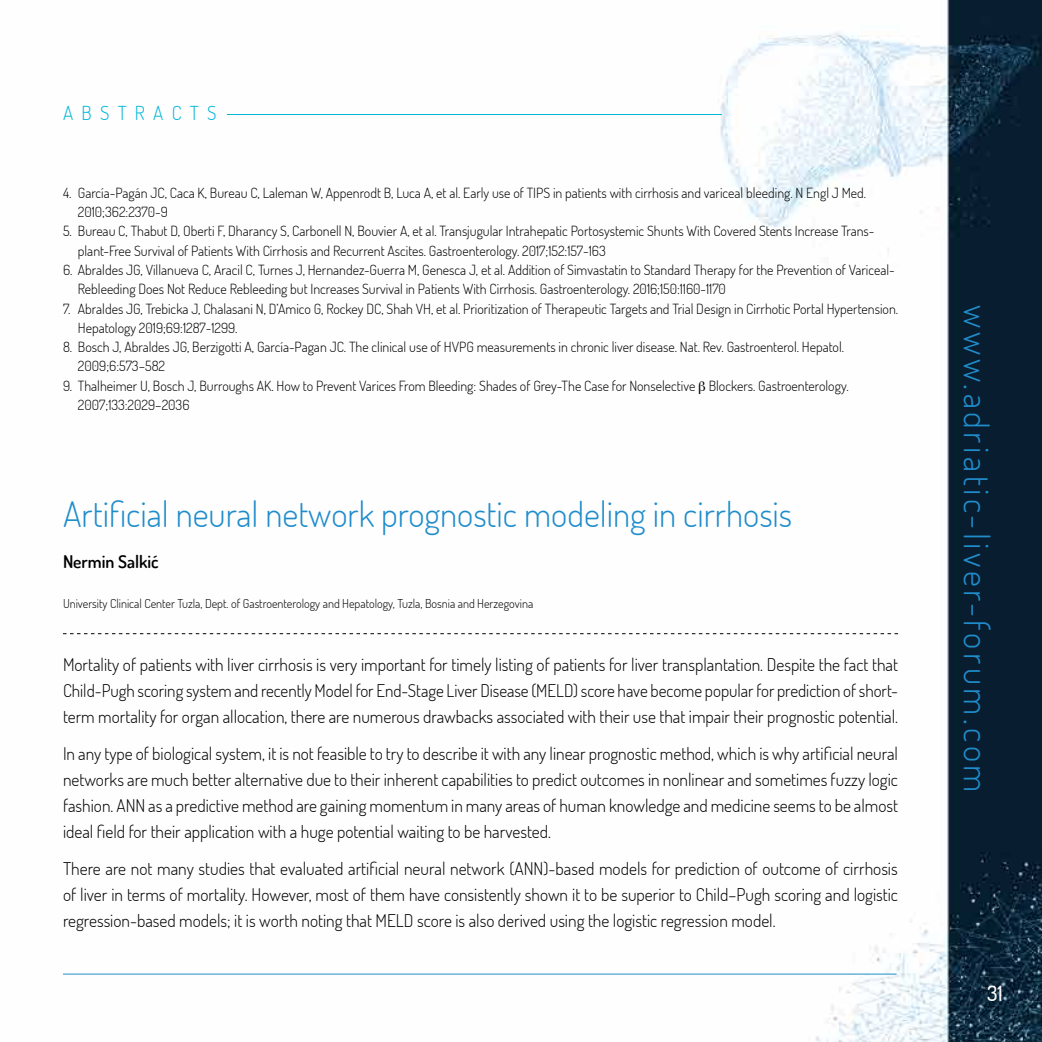
<style>
.page{position:relative;width:1042px;height:1042px;background:#fff}
.page>*{position:absolute;margin:0;border:0;box-sizing:border-box;transform-origin:0 0}
.t1{font:300 35px "Dosis";color:#208dcb}
.t2{font:300 35px "Dosis";letter-spacing:.1em;color:#208dcb}
.t3{font:500 21px "Dosis";color:#fff}
.t4{font:300 19.25px "Dosis";letter-spacing:.43em;color:#00b6d9}
.t5{font:300 17.5px/26.2px "Dosis";color:#000;text-align:justify}
.t6{font:600 17.5px "Dosis";color:#000}
.t7{font:300 14px/19.2px "Dosis";color:#000}
.t8{font:300 12.25px "Dosis";color:#000}
</style>
<div class="page">
<img style="left:63px;top:0;width:979px;height:1042px">
<hr style="left:63px;top:974px;width:833px;height:1px;background:#208dcb">
<hr style="left:227px;top:114px;width:495px;height:1px;background:#00b6d9">
<svg style="left:63px;top:633px;width:835px;height:1px"></svg>
<svg style="left:699px;top:381px;width:6px;height:12px"></svg>
<h3 class="t4" style="left:63px;top:100px;width:155px">ABSTRACTS</h3>
<p class="t7" style="left:78px;top:183px;width:790px;text-indent:-15px">4. García-Pagán JC, Caca K, Bureau C, Laleman W, Appenrodt B, Luca A, et al. Early use of TIPS in patients with cirrhosis and variceal bleeding. N Engl J Med.<br>2010;362:2370-9</p>
<p class="t7" style="left:78px;top:221px;width:798px;text-indent:-15px">5. Bureau C, Thabut D, Oberti F, Dharancy S, Carbonell N, Bouvier A, et al. Transjugular Intrahepatic Portosystemic Shunts With Covered Stents Increase Trans&shy;plant-Free Survival of Patients With Cirrhosis and Recurrent Ascites. Gastroenterology. 2017;152:157-163</p>
<p class="t7" style="left:78px;top:260px;width:818px;text-indent:-15px">6. Abraldes JG, Villanueva C, Aracil C, Turnes J, Hernandez-Guerra M, Genesca J, et al. Addition of Simvastatin to Standard Therapy for the Prevention of Variceal-<br>Rebleeding Does Not Reduce Rebleeding but Increases Survival in Patients With Cirrhosis. Gastroenterology. 2016;150:1160-1170</p>
<p class="t7" style="left:78px;top:298px;width:822px;text-indent:-15px">7. Abraldes JG, Trebicka J, Chalasani N, D’Amico G, Rockey DC, Shah VH, et al. Prioritization of Therapeutic Targets and Trial Design in Cirrhotic Portal Hypertension.<br>Hepatology 2019;69:1287-1299.</p>
<p class="t7" style="left:78px;top:337px;width:768px;text-indent:-15px">8. Bosch J, Abraldes JG, Berzigotti A, García-Pagan JC. The clinical use of HVPG measurements in chronic liver disease. Nat. Rev. Gastroenterol. Hepatol.<br>2009;6:573–582</p>
<p class="t7" style="left:78px;top:375px;width:772px;text-indent:-15px">9. Thalheimer U, Bosch J, Burroughs AK. How to Prevent Varices From Bleeding: Shades of Grey-The Case for Nonselective Blockers. Gastroenterology.<br>2007;133:2029–2036</p>
<h1 class="t1" style="left:63px;top:491px;width:731px">Artificial neural network prognostic modeling in cirrhosis</h1>
<p class="t6" style="left:63px;top:550px;width:97px">Nermin Salkić</p>
<p class="t8" style="left:63px;top:596px;width:472px">University Clinical Center Tuzla, Dept. of Gastroenterology and Hepatology, Tuzla, Bosnia and Herzegovina</p>
<p class="t5" style="left:63px;top:651px;width:836px">Mortality of patients with liver cirrhosis is very important for timely listing of patients for liver transplantation. Despite the fact that Child-Pugh scoring system and recently Model for End-Stage Liver Disease (MELD) score have become popular for prediction of short&shy;term mortality for organ allocation, there are numerous drawbacks associated with their use that impair their prognostic potential.</p>
<p class="t5" style="left:63px;top:739px;width:836px">In any type of biological system, it is not feasible to try to describe it with any linear prognostic method, which is why artificial neural networks are much better alternative due to their inherent capabilities to predict outcomes in nonlinear and sometimes fuzzy logic fashion. ANN as a predictive method are gaining momentum in many areas of human knowledge and medicine seems to be almost ideal field for their application with a huge potential waiting to be harvested.</p>
<p class="t5" style="left:63px;top:854px;width:836px">There are not many studies that evaluated artificial neural network (ANN)-based models for prediction of outcome of cirrhosis of liver in terms of mortality. However, most of them have consistently shown it to be superior to Child–Pugh scoring and logistic regression-based models; it is worth noting that MELD score is also derived using the logistic regression model.</p>
<h1 class="t2" style="left:999px;top:305px;width:488px;rotate:90deg">www.adriatic-liver-forum.com</h1>
<h2 class="t3" style="left:987px;top:979px;width:17px">31</h2>
</div>
